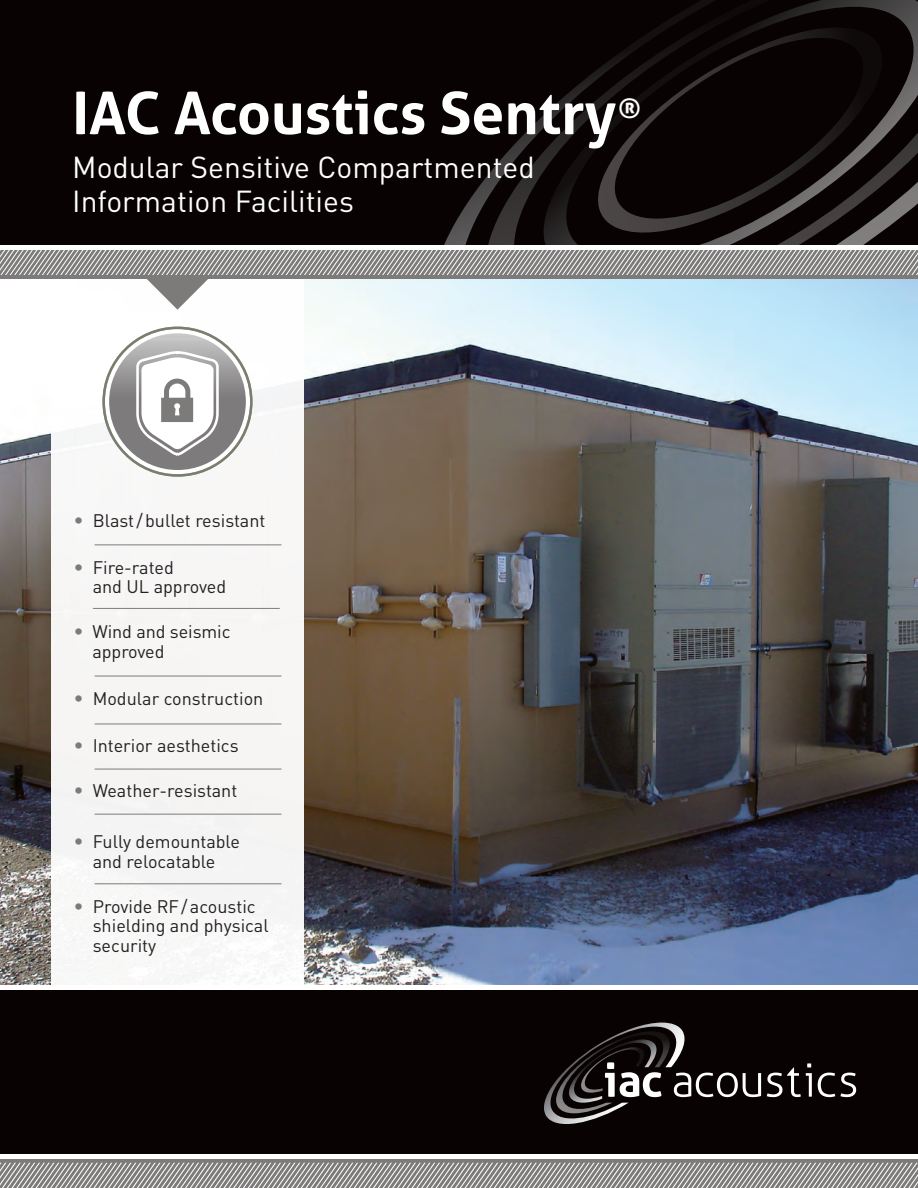
<style>
.page{position:relative;width:918px;height:1188px;background:#fff}
.page>*{position:absolute;margin:0;border:0;box-sizing:border-box;transform-origin:0 0}
.t1{font:700 58.5px "Aller";color:#fff}
.t2{font:30px/34.5px "DIN Pro";color:#fff}
.t3{font:18px/19.5px "DIN Pro";color:#231f20}
.s1{font-size:19.5px;color:#7d7a7a}
</style>
<div class="page">
<div style="left:0;top:989px;width:918px;height:167px;background:#080302"></div>
<div style="left:0;top:0;width:918px;height:259px;background:#080302"></div>
<svg style="left:444px;top:179px;width:41px;height:66px"></svg>
<svg style="left:485px;top:115px;width:59px;height:130px"></svg>
<svg style="left:544px;top:0;width:374px;height:245px"></svg>
<svg style="left:598px;top:27px;width:284px;height:206px"></svg>
<svg style="left:544px;top:1022px;width:217px;height:102px"></svg>
<svg style="left:767px;top:1063px;width:45px;height:34px"></svg>
<svg style="left:818px;top:1073px;width:38px;height:24px"></svg>
<img style="left:0;top:310px;width:918px;height:675px">
<div style="left:51px;top:277px;width:253px;height:710px;background:#f7f6f5"></div>
<hr style="left:95px;top:544px;width:186px;height:1px;background:#7d7a7a">
<hr style="left:93px;top:608px;width:186px;height:1px;background:#7d7a7a">
<hr style="left:95px;top:676px;width:186px;height:1px;background:#7d7a7a">
<hr style="left:95px;top:724px;width:186px;height:1px;background:#7d7a7a">
<hr style="left:95px;top:814px;width:186px;height:1px;background:#7d7a7a">
<hr style="left:95px;top:883px;width:186px;height:1px;background:#7d7a7a">
<hr style="left:95px;top:769px;width:186px;height:1px;background:#7d7a7a">
<svg style="left:147px;top:279px;width:771px;height:31px"></svg>
<div style="left:0;top:250px;width:918px;height:29px;background:#7d7a7a"></div>
<hr style="left:0;top:985px;width:918px;height:4px;background:#fff">
<svg style="left:0;top:250px;width:918px;height:24px"></svg>
<div style="left:0;top:245px;width:918px;height:5px;background:#fff"></div>
<div style="left:0;top:1159px;width:918px;height:29px;background:#7d7a7a"></div>
<div style="left:0;top:1154px;width:918px;height:5px;background:#fff"></div>
<svg style="left:0;top:1163px;width:918px;height:25px"></svg>
<svg style="left:104px;top:328px;width:147px;height:147px;fill:#fff"></svg>
<svg style="left:109px;top:333px;width:137px;height:137px;background:#929090"></svg>
<svg style="left:135px;top:350px;width:85px;height:107px"></svg>
<p class="t1" style="left:72px;top:77px;width:570px">IAC Acoustics Sentry<sup>®</sup></p>
<p class="t2" style="left:72px;top:148px;width:464px">Modular Sensitive Compartmented<br>Information Facilities</p>
<p class="t3" style="left:73px;top:510px;width:194px"><span class="s1">•</span> Blast/bullet resistant</p>
<p class="t3" style="left:93px;top:557px;width:135px;text-indent:-19px"><span class="s1">•</span> Fire-rated<br>and UL approved</p>
<p class="t3" style="left:93px;top:621px;width:140px;text-indent:-19px"><span class="s1">•</span> Wind and seismic approved</p>
<p class="t3" style="left:73px;top:688px;width:191px"><span class="s1">•</span> Modular construction</p>
<p class="t3" style="left:73px;top:735px;width:167px"><span class="s1">•</span> Interior aesthetics</p>
<p class="t3" style="left:73px;top:780px;width:166px"><span class="s1">•</span> Weather-resistant</p>
<p class="t3" style="left:73px;top:831px;width:168px;text-align:center"><span class="s1">•</span> Fully demountable and relocatable</p>
<p class="t3" style="left:93px;top:896px;width:177px;text-indent:-19px"><span class="s1">•</span> Provide RF/acoustic shielding and physical security</p>
</div>
